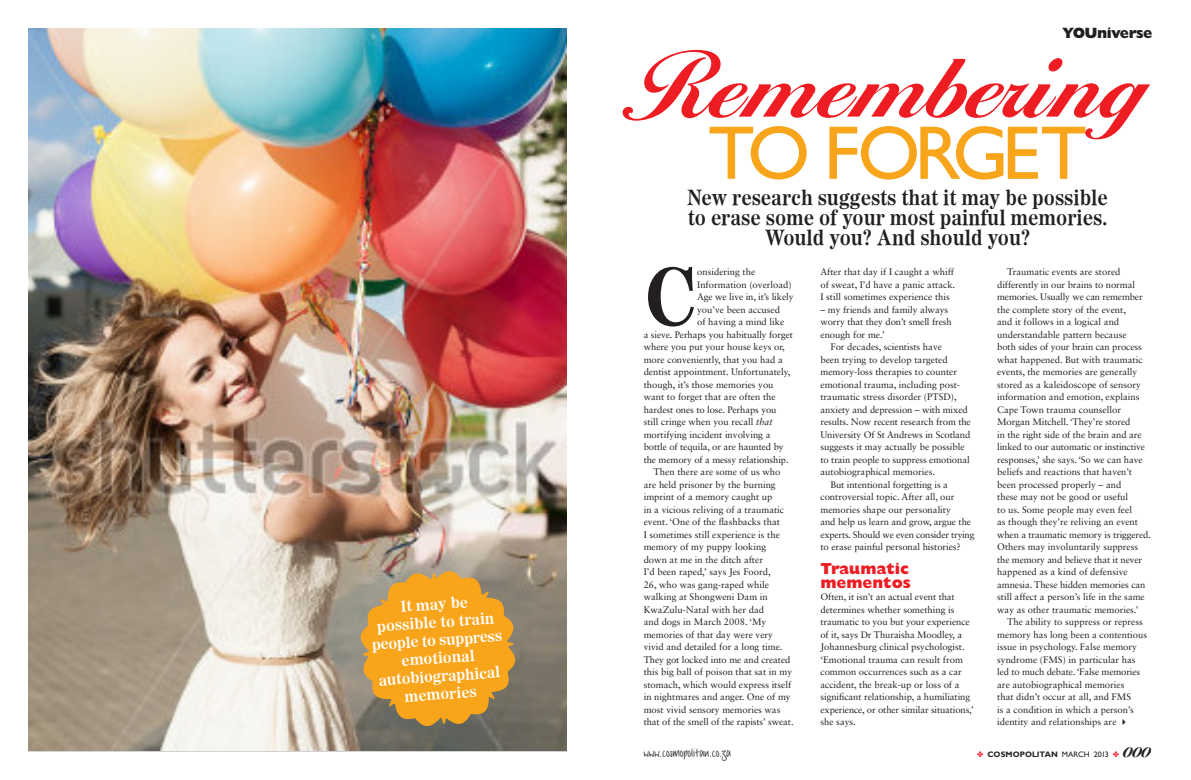
<style>
.page{position:relative;width:1191px;height:780px;background:#fff}
.page>*{position:absolute;margin:0;border:0;box-sizing:border-box;transform-origin:0 0}
.t1{font:700 96.8px "Ballantines Scr EF";letter-spacing:.005em;color:#ee1d23}
.t2{font:700 77.5px "Worldwide";color:#231f20}
.t3{font:76.3px "Gill Sans Std";letter-spacing:-.08em;color:#f9a51b}
.INTRO_stock_pages{font:700 20.7px/20px "Worldwide";color:#231f20;text-align:center;scale:.92 1}
.t4{font:800 16px/13.5px "Gill Sans Std";color:#ee1d23}
.NEW_BODY_SAN_SERIF{font:700 15px/18px "Worldwide";color:#fff;text-align:center}
.BODY_COPY_gill_sans{font:800 15px "Gill Sans Std";letter-spacing:-.035em;color:#231f20}
.t5{font:11.5px "PT Script Sirocco";letter-spacing:.05em;color:#231f20}
.t6{font:9.5px/12.5px "Sabon LT Std";color:#231f20}
.t7{font:700 8px "Gill Sans Std";letter-spacing:.005em;color:#231f20}
.s1{font-style:italic}
.s2{color:#ee1d23}
.s3{font-weight:400}
.s4{font-family:"Ballantines Scr EF Hea";font-weight:400;font-size:16px}
</style>
<div class="page">
<img style="left:28px;top:28px;width:538px;height:722px">
<svg style="left:357px;top:568px;width:161px;height:161px;background:#d59a37"></svg>
<p class="NEW_BODY_SAN_SERIF" style="left:368px;top:599px;width:132px;rotate:-4deg">It may be possible to train people to suppress emotional autobiographical memories</p>
<p class="BODY_COPY_gill_sans" style="left:1062px;top:24px;width:92px">YOUniverse</p>
<p class="t1" style="left:635px;top:29px;width:521px">Remembering</p>
<p class="t3" style="left:708px;top:109px;width:380px">TO FORGET</p>
<p class="INTRO_stock_pages" style="left:687px;top:187px;width:459px">New research suggests that it may be possible to erase some of your most painful memories.<br>Would you? And should you?</p>
<p class="t2" style="left:643px;top:252px;width:55px">C</p>
<p class="t6" style="left:697px;top:265px;width:60px">onsidering the</p>
<p class="t6" style="left:697px;top:278px;width:96px">Information (overload)</p>
<p class="t6" style="left:697px;top:290px;width:98px">Age we live in, it’s likely</p>
<p class="t6" style="left:697px;top:303px;width:84px">you’ve been accused</p>
<p class="t6" style="left:697px;top:315px;width:89px">of having a mind like</p>
<p class="t6" style="left:643px;top:328px;width:151px">a sieve. Perhaps you habitually forget</p>
<p class="t6" style="left:643px;top:340px;width:142px">where you put your house keys or,</p>
<p class="t6" style="left:643px;top:353px;width:141px">more conveniently, that you had a</p>
<p class="t6" style="left:643px;top:365px;width:148px">dentist appointment. Unfortunately,</p>
<p class="t6" style="left:643px;top:378px;width:131px">though, it’s those memories you</p>
<p class="t6" style="left:643px;top:390px;width:133px">want to forget that are often the</p>
<p class="t6" style="left:643px;top:403px;width:134px">hardest ones to lose. Perhaps you</p>
<p class="t6" style="left:643px;top:415px;width:130px">still cringe when you recall <span class="s1">that</span></p>
<p class="t6" style="left:643px;top:428px;width:128px">mortifying incident involving a</p>
<p class="t6" style="left:643px;top:440px;width:141px">bottle of tequila, or are haunted by</p>
<p class="t6" style="left:643px;top:453px;width:147px">the memory of a messy relationship.</p>
<p class="t6" style="left:643px;top:465px;width:151px;text-indent:10px">Then there are some of us who are held prisoner by the burning imprint of a memory caught up<br>in a vicious reliving of a traumatic event. ‘One of the flashbacks that<br>I sometimes still experience is the memory of my puppy looking<br>down at me in the ditch after<br>I’d been raped,’ says Jes Foord,<br>26, who was gang-raped while walking at Shongweni Dam in<br>KwaZulu-Natal with her dad<br>and dogs in March 2008. ‘My memories of that day were very vivid and detailed for a long time.<br>They got locked into me and created this big ball of poison that sat in my stomach, which would express itself in nightmares and anger. One of my most vivid sensory memories was that of the smell of the rapists’ sweat.</p>
<p class="t6" style="left:820px;top:265px;width:136px">After that day if I caught a whiff of sweat, I’d have a panic attack.<br>I still sometimes experience this</p>
<p class="t6" style="left:820px;top:303px;width:133px">– my friends and family always worry that they don’t smell fresh enough for me.’</p>
<p class="t6" style="left:820px;top:340px;width:152px;text-indent:10px">For decades, scientists have<br>been trying to develop targeted memory-loss therapies to counter emotional trauma, including post&shy;traumatic stress disorder (PTSD), anxiety and depression – with mixed results. Now recent research from the University Of St Andrews in Scotland suggests it may actually be possible to train people to suppress emotional autobiographical memories.</p>
<p class="t6" style="left:820px;top:478px;width:155px;text-indent:10px">But intentional forgetting is a controversial topic. After all, our memories shape our personality<br>and help us learn and grow, argue the experts. Should we even consider trying to erase painful personal histories?</p>
<p class="t4" style="left:820px;top:562px;width:92px">Traumatic mementos</p>
<p class="t6" style="left:820px;top:590px;width:155px">Often, it isn’t an actual event that determines whether something is traumatic to you but your experience of it, says Dr Thuraisha Moodley, a Johannesburg clinical psychologist. ‘Emotional trauma can result from common occurrences such as a car accident, the break-up or loss of a significant relationship, a humiliating experience, or other similar situations,’ she says.</p>
<p class="t6" style="left:997px;top:265px;width:155px;text-indent:10px">Traumatic events are stored differently in our brains to normal memories. Usually we can remember the complete story of the event,<br>and it follows in a logical and understandable pattern because<br>both sides of your brain can process what happened. But with traumatic events, the memories are generally stored as a kaleidoscope of sensory information and emotion, explains Cape Town trauma counsellor Morgan Mitchell. ‘They’re stored<br>in the right side of the brain and are linked to our automatic or instinctive responses,’ she says. ‘So we can have beliefs and reactions that haven’t been processed properly – and<br>these may not be good or useful<br>to us. Some people may even feel<br>as though they’re reliving an event when a traumatic memory is triggered.<br>Others may involuntarily suppress the memory and believe that it never happened as a kind of defensive amnesia. These hidden memories can still affect a person’s life in the same way as other traumatic memories.’</p>
<p class="t6" style="left:997px;top:615px;width:151px;text-indent:10px">The ability to suppress or repress memory has long been a contentious issue in psychology. False memory syndrome (FMS) in particular has led to much debate. ‘False memories are autobiographical memories<br>that didn’t occur at all, and FMS<br>is a condition in which a person’s identity and relationships are ✔</p>
<p class="t5" style="left:643px;top:745px;width:88px">www.cosmopolitan.co.za</p>
<p class="t7" style="left:977px;top:749px;width:176px"><span class="s2">✤</span> COSMOPOLITAN <span class="s3">MARCH 2013</span> <span class="s2">✤</span> <span class="s4">000</span></p>
</div>
